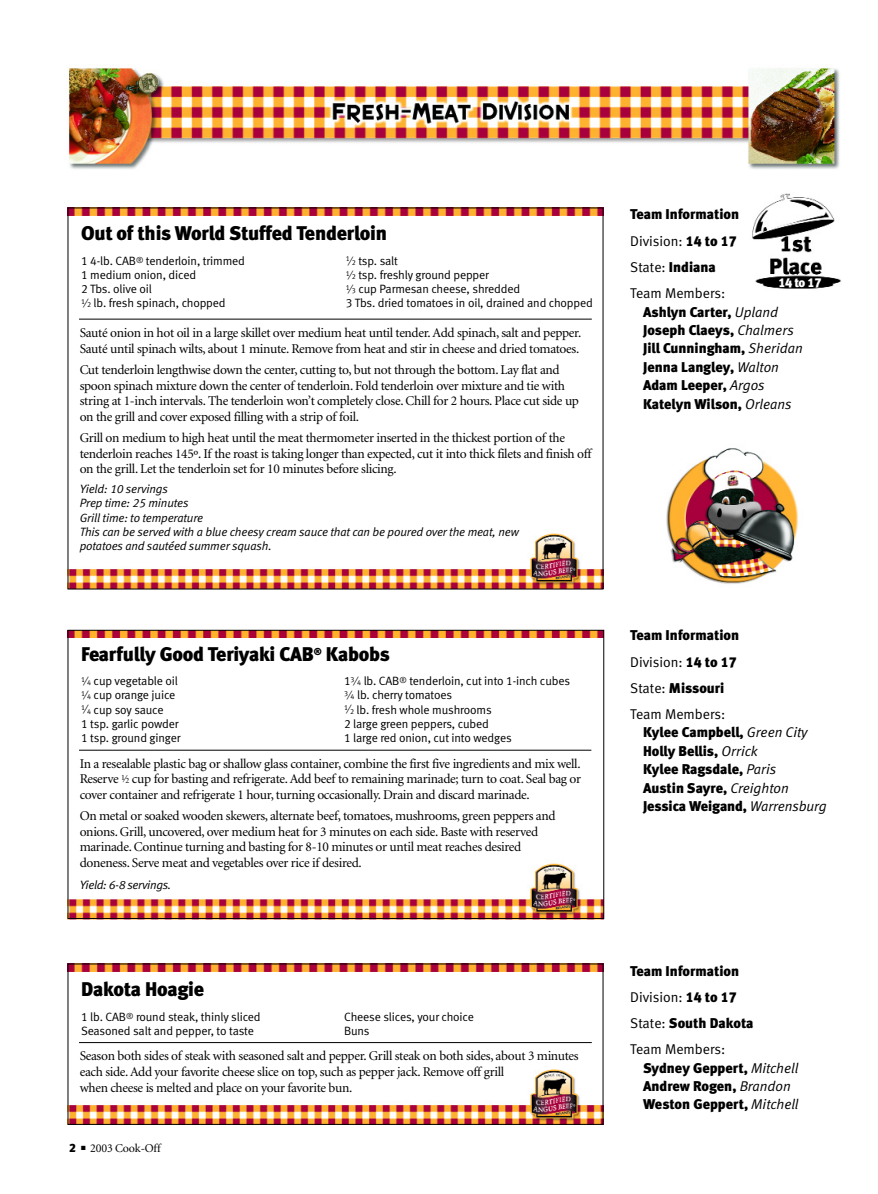
<style>
.page{position:relative;width:878px;height:1194px;background:#fff}
.page>*{position:absolute;margin:0;border:0;box-sizing:border-box;transform-origin:0 0}
.t1{font:19.8px "Meta Black LF";letter-spacing:-.01em;color:#000}
.t2{font:14.1px/18.5px "Meta Black LF";color:#000}
.t3{font:14.1px "Meta Normal LF";color:#000}
.t4{font:13.5px/15.6px "Minion";letter-spacing:-.025em;color:#000}
.t5{font:12.75px "Meta Black LF";color:#fff}
.t6{font:12px/14.1px "Meta Normal LF";letter-spacing:-.01em;color:#000}
.t7{font:italic 12px/14.1px "Meta Normal LF";letter-spacing:-.01em;color:#000}
.t8{font:italic 12px "Meta Normal LF";letter-spacing:-.03em;color:#000}
.t9{font:12px "Minion";letter-spacing:-.015em;color:#000}
.s1{font-size:9.6px}
.s2{font-size:7.2px}
.s3{font-size:10.8px}
.s4{font-size:8.1px}
.s5{font-family:"Meta Black LF"}
.s6{font-family:"Meta Normal LF"}
.s7{font-family:"Meta Normal LF";font-style:italic}
</style>
<div class="page">
<img style="left:70px;top:1069px;width:531px;height:54px">
<img style="left:70px;top:966px;width:531px;height:6px">
<hr style="left:79px;top:1042px;width:512px;height:1px;background:#000">
<div style="left:68px;top:964px;width:535px;height:161px;border:1px solid #000"></div>
<img style="left:66px;top:68px;width:774px;height:101px">
<img style="left:70px;top:533px;width:531px;height:54px">
<img style="left:70px;top:210px;width:531px;height:6px">
<hr style="left:79px;top:319px;width:512px;height:1px;background:#000">
<img style="left:666px;top:448px;width:133px;height:136px">
<img style="left:68px;top:863px;width:535px;height:57px">
<img style="left:70px;top:632px;width:532px;height:5px">
<hr style="left:79px;top:750px;width:512px;height:1px;background:#000">
<div style="left:68px;top:630px;width:536px;height:289px;border:1px solid #000"></div>
<img style="left:752px;top:193px;width:89px;height:96px">
<h1 class="t1" style="left:81px;top:226px;width:308px">Out of this World Stuffed Tenderloin</h1>
<p class="t6" style="left:81px;top:254px;width:165px">1 4-lb. CAB<sup>®</sup> tenderloin, trimmed<br>1 medium onion, diced<br>2 Tbs. olive oil<br><sup>1</sup><span class="s1">⁄</span><span class="s2">2</span> lb. fresh spinach, chopped</p>
<p class="t6" style="left:346px;top:254px;width:249px"><sup>1</sup><span class="s1">⁄</span><span class="s2">2</span> tsp. salt<br><sup>1</sup><span class="s1">⁄</span><span class="s2">2</span> tsp. freshly ground pepper<br><sup>1</sup><span class="s1">⁄</span><span class="s2">3</span> cup Parmesan cheese, shredded<br>3 Tbs. dried tomatoes in oil, drained and chopped</p>
<p class="t4" style="left:80px;top:326px;width:503px">Sauté onion in hot oil in a large skillet over medium heat until tender. Add spinach, salt and pepper.<br>Sauté until spinach wilts, about 1 minute. Remove from heat and stir in cheese and dried tomatoes.</p>
<p class="t4" style="left:80px;top:363px;width:501px">Cut tenderloin lengthwise down the center, cutting to, but not through the bottom. Lay flat and spoon spinach mixture down the center of tenderloin. Fold tenderloin over mixture and tie with string at 1-inch intervals. The tenderloin won’t completely close. Chill for 2 hours. Place cut side up on the grill and cover exposed filling with a strip of foil.</p>
<p class="t4" style="left:80px;top:431px;width:513px">Grill on medium to high heat until the meat thermometer inserted in the thickest portion of the tenderloin reaches 145º. If the roast is taking longer than expected, cut it into thick filets and finish off on the grill. Let the tenderloin set for 10 minutes before slicing.</p>
<p class="t7" style="left:80px;top:483px;width:440px">Yield: 10 servings<br>Prep time: 25 minutes<br>Grill time: to temperature<br>This can be served with a blue cheesy cream sauce that can be poured over the meat, new potatoes and sautéed summer squash.</p>
<h1 class="t1" style="left:81px;top:646px;width:310px">Fearfully Good Teriyaki CAB<sup>®</sup> Kabobs</h1>
<p class="t6" style="left:81px;top:675px;width:101px"><sup>1</sup><span class="s1">⁄</span><span class="s2">4</span> cup vegetable oil<br><sup>1</sup><span class="s1">⁄</span><span class="s2">4</span> cup orange juice<br><sup>1</sup><span class="s1">⁄</span><span class="s2">4</span> cup soy sauce<br>1 tsp. garlic powder<br>1 tsp. ground ginger</p>
<p class="t6" style="left:344px;top:675px;width:227px">1<sup>3</sup><span class="s1">⁄</span><span class="s2">4</span> lb. CAB<sup>®</sup> tenderloin, cut into 1-inch cubes<br><sup>3</sup><span class="s1">⁄</span><span class="s2">4</span> lb. cherry tomatoes<br><sup>1</sup><span class="s1">⁄</span><span class="s2">2</span> lb. fresh whole mushrooms<br>2 large green peppers, cubed<br>1 large red onion, cut into wedges</p>
<p class="t4" style="left:80px;top:757px;width:503px;text-align:justify">In a resealable plastic bag or shallow glass container, combine the first five ingredients and mix well.<br>Reserve <sup>1</sup><span class="s3">⁄</span><span class="s4">2</span> cup for basting and refrigerate. Add beef to remaining marinade; turn to coat. Seal bag or cover container and refrigerate 1 hour, turning occasionally. Drain and discard marinade.</p>
<p class="t4" style="left:80px;top:809px;width:477px">On metal or soaked wooden skewers, alternate beef, tomatoes, mushrooms, green peppers and onions. Grill, uncovered, over medium heat for 3 minutes on each side. Baste with reserved marinade. Continue turning and basting for 8-10 minutes or until meat reaches desired doneness. Serve meat and vegetables over rice if desired.</p>
<p class="t8" style="left:80px;top:880px;width:93px">Yield: 6-8 servings.</p>
<h1 class="t1" style="left:81px;top:982px;width:125px">Dakota Hoagie</h1>
<p class="t6" style="left:81px;top:1011px;width:181px">1 lb. CAB<sup>®</sup> round steak, thinly sliced<br>Seasoned salt and pepper, to taste</p>
<p class="t6" style="left:344px;top:1011px;width:131px">Cheese slices, your choice<br>Buns</p>
<p class="t4" style="left:80px;top:1049px;width:500px">Season both sides of steak with seasoned salt and pepper. Grill steak on both sides, about 3 minutes each side. Add your favorite cheese slice on top, such as pepper jack. Remove off grill<br>when cheese is melted and place on your favorite bun.</p>
<p class="t9" style="left:69px;top:1144px;width:93px"><span class="s5">2</span> ■ 2003 Cook-Off</p>
<p class="t2" style="left:630px;top:207px;width:110px">Team Information</p>
<p class="t3" style="left:630px;top:235px;width:108px">Division: <span class="s5">14 to 17</span></p>
<p class="t2" style="left:630px;top:259px;width:87px"><span class="s6">State:</span> Indiana</p>
<p class="t3" style="left:630px;top:288px;width:97px">Team Members:</p>
<p class="t2" style="left:643px;top:304px;width:161px">Ashlyn Carter, <span class="s7">Upland<br></span>Joseph Claeys, <span class="s7">Chalmers<br></span>Jill Cunningham, <span class="s7">Sheridan<br></span>Jenna Langley, <span class="s7">Walton<br></span>Adam Leeper, <span class="s7">Argos<br></span>Katelyn Wilson, <span class="s7">Orleans</span></p>
<p class="t5" style="left:778px;top:278px;width:45px">14 to 17</p>
<p class="t2" style="left:630px;top:627px;width:110px">Team Information</p>
<p class="t3" style="left:630px;top:656px;width:108px">Division: <span class="s5">14 to 17</span></p>
<p class="t2" style="left:630px;top:680px;width:95px"><span class="s6">State:</span> Missouri</p>
<p class="t3" style="left:630px;top:709px;width:97px">Team Members:</p>
<p class="t2" style="left:643px;top:725px;width:185px">Kylee Campbell, <span class="s7">Green City<br></span>Holly Bellis, <span class="s7">Orrick<br></span>Kylee Ragsdale, <span class="s7">Paris<br></span>Austin Sayre, <span class="s7">Creighton<br></span>Jessica Weigand, <span class="s7">Warrensburg</span></p>
<p class="t2" style="left:630px;top:963px;width:110px">Team Information</p>
<p class="t3" style="left:630px;top:991px;width:108px">Division: <span class="s5">14 to 17</span></p>
<p class="t2" style="left:630px;top:1015px;width:125px"><span class="s6">State:</span> South Dakota</p>
<p class="t3" style="left:630px;top:1044px;width:97px">Team Members:</p>
<p class="t2" style="left:643px;top:1060px;width:157px">Sydney Geppert, <span class="s7">Mitchell<br></span>Andrew Rogen, <span class="s7">Brandon<br></span>Weston Geppert, <span class="s7">Mitchell</span></p>
</div>
